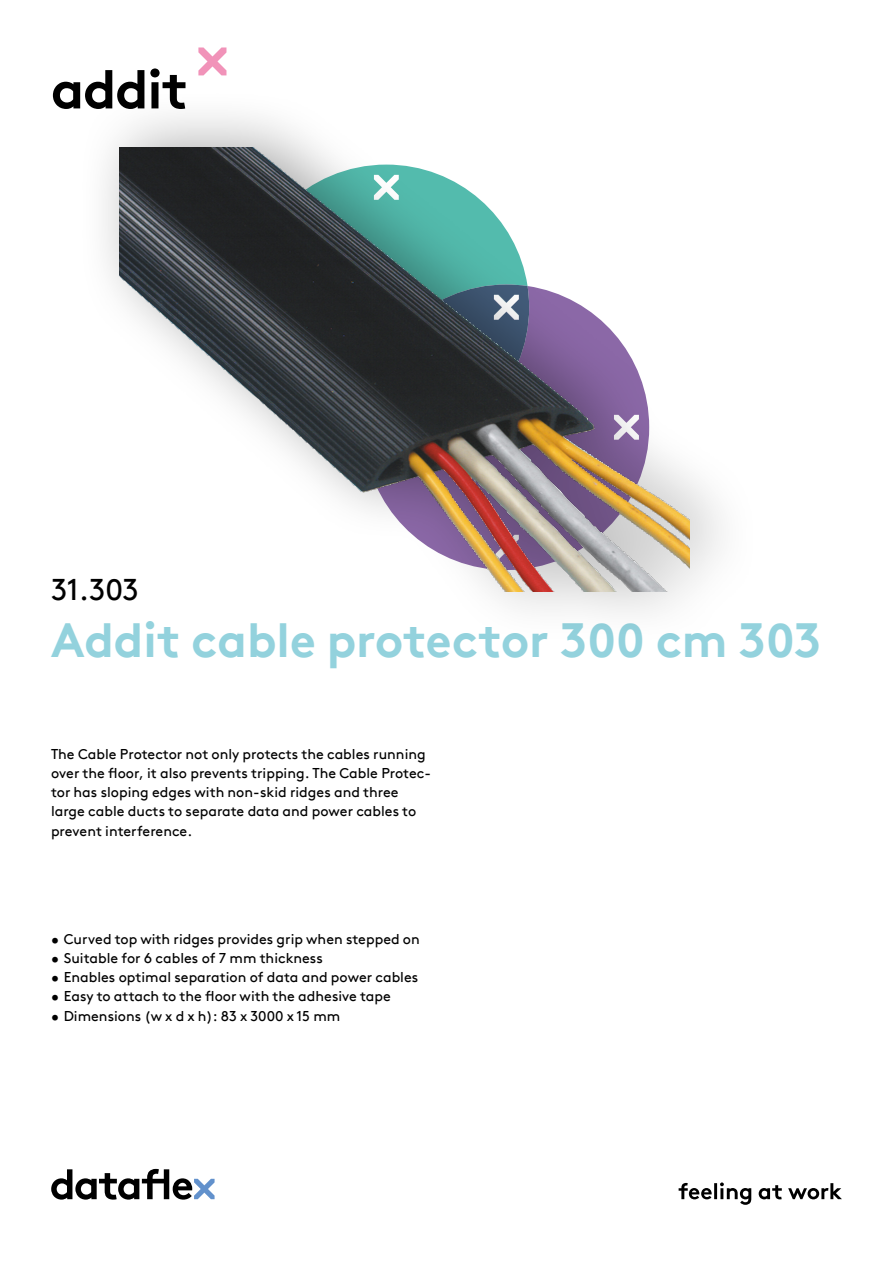
<style>
.page{position:relative;width:893px;height:1263px;background:#fff}
.page>*{position:absolute;margin:0;border:0;box-sizing:border-box;transform-origin:0 0}
.hoofdstuk{font:700 54px "Brown Pro TT";letter-spacing:-.02em;color:#000}
.productnaam{font:700 48px "Brown Pro TT";color:#93d2dd}
.productnummer{font:30px "Brown Pro TT";color:#000}
.omschrijving{font:14.25px/19.2px "Brown Pro TT";color:#000}
</style>
<div class="page">
<svg style="left:51px;top:1169px;width:164px;height:30px"></svg>
<svg style="left:679px;top:1182px;width:163px;height:23px"></svg>
<svg style="left:198px;top:47px;width:28px;height:28px"></svg>
<div style="left:77px;top:89px;width:683px;height:556px;background:#000;opacity:.35"></div>
<img style="left:120px;top:148px;width:570px;height:443px">
<p class="hoofdstuk" style="left:51px;top:46px;width:139px">addit</p>
<p class="productnummer" style="left:51px;top:566px;width:89px">31.303</p>
<p class="productnaam" style="left:51px;top:601px;width:772px">Addit cable protector 300 cm 303</p>
<p class="omschrijving" style="left:51px;top:743px;width:381px">The Cable Protector not only protects the cables running over the floor, it also prevents tripping. The Cable Protec&shy;tor has sloping edges with non-skid ridges and three large cable ducts to separate data and power cables to prevent interference.</p>
<p class="omschrijving" style="left:51px;top:928px;width:370px">• Curved top with ridges provides grip when stepped on</p>
<p class="omschrijving" style="left:51px;top:947px;width:273px">• Suitable for 6 cables of 7 mm thickness</p>
<p class="omschrijving" style="left:51px;top:966px;width:369px">• Enables optimal separation of data and power cables</p>
<p class="omschrijving" style="left:51px;top:986px;width:341px">• Easy to attach to the floor with the adhesive tape</p>
<p class="omschrijving" style="left:51px;top:1005px;width:291px">• Dimensions (w x d x h): 83 x 3000 x 15 mm</p>
</div>
